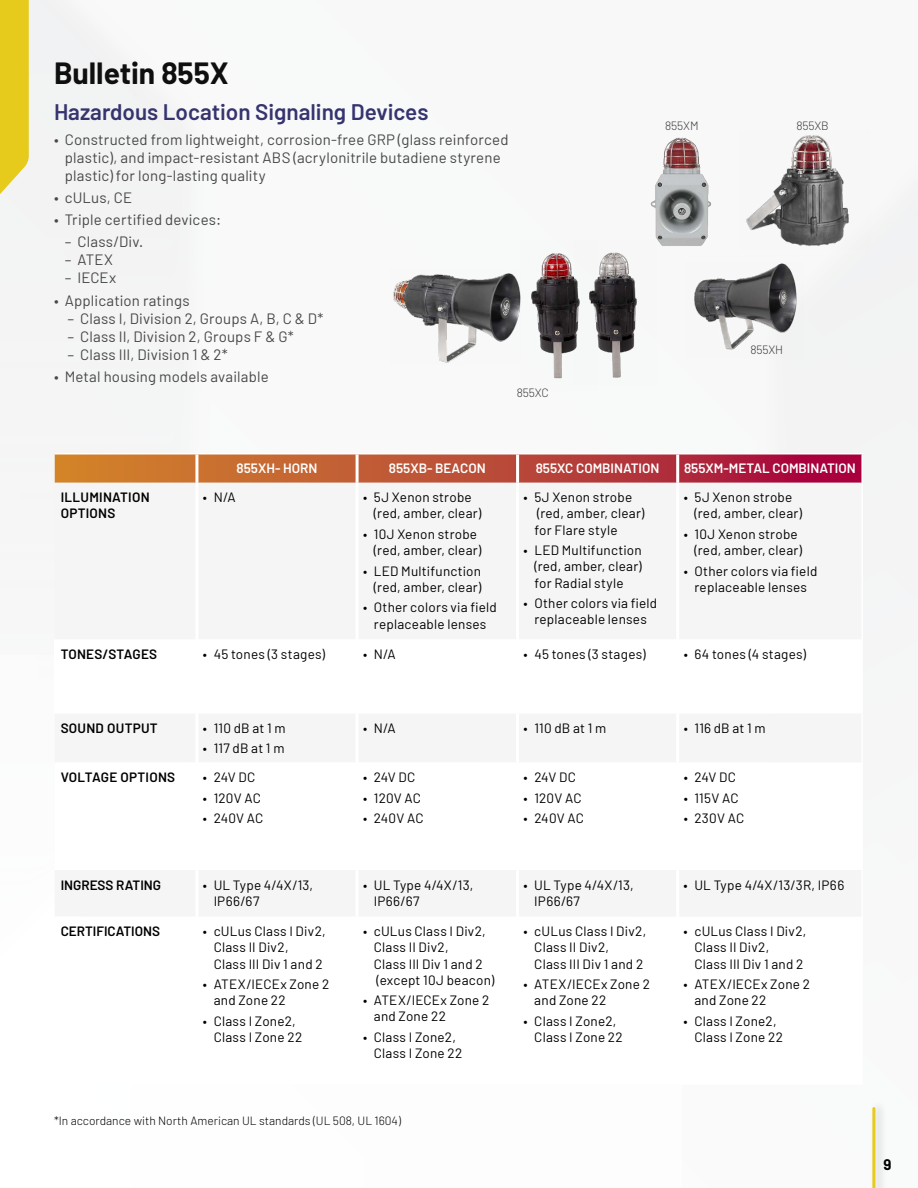
<style>
.page{position:relative;width:918px;height:1188px;background:#fff}
.page>*{position:absolute;margin:0;border:0;box-sizing:border-box;transform-origin:0 0}
.t1{font:700 30px "Barlow";color:#0f0f0f}
.t2{font:600 22.5px "Barlow";color:#36346e}
.t3{font:15px/18px "Barlow";letter-spacing:.01em;color:#484848}
.t4{font:700 15px "Barlow";color:#000}
.t5{font:13.5px/16.2px "Barlow";letter-spacing:.02em;color:#000}
.t6{font:600 13.5px "Barlow";color:#fff}
.t7{font:600 13.5px/16.2px "Barlow";letter-spacing:.02em;color:#000}
.t8{font:600 13.5px "Barlow";color:#000}
.t9{font:300 12px "Barlow";color:#000}
.t10{font:300 12px "Barlow";letter-spacing:-.01em;color:#393939}
</style>
<div class="page">
<svg style="left:0;top:0;width:29px;height:230px"></svg>
<div style="left:869px;top:1100px;width:18px;height:88px;background:#000;opacity:.2"></div>
<hr style="left:872px;top:1108px;width:3px;height:80px;background:#e7cb1c">
<svg style="left:55px;top:454px;width:806px;height:29px;background:#bd4f3c"></svg>
<div style="left:55px;top:483px;width:806px;height:156px;background:#f5f5f5"></div>
<hr style="left:195px;top:454px;width:3px;height:29px;background:#fff">
<hr style="left:356px;top:454px;width:3px;height:29px;background:#fff">
<hr style="left:516px;top:454px;width:3px;height:29px;background:#fff">
<hr style="left:676px;top:454px;width:3px;height:29px;background:#fff">
<hr style="left:195px;top:483px;width:3px;height:156px;background:#fff">
<hr style="left:356px;top:483px;width:3px;height:156px;background:#fff">
<hr style="left:516px;top:483px;width:3px;height:156px;background:#fff">
<hr style="left:676px;top:483px;width:3px;height:156px;background:#fff">
<img style="left:647px;top:135px;width:74px;height:122px">
<img style="left:598px;top:240px;width:58px;height:145px">
<img style="left:520px;top:240px;width:78px;height:151px">
<img style="left:391px;top:270px;width:129px;height:94px">
<img style="left:686px;top:262px;width:118px;height:97px">
<img style="left:740px;top:131px;width:131px;height:119px">
<h1 class="t1" style="left:54px;top:55px;width:176px">Bulletin 855X</h1>
<h2 class="t2" style="left:54px;top:97px;width:376px">Hazardous Location Signaling Devices</h2>
<p class="t3" style="left:65px;top:130px;width:445px;text-indent:-11px">• Constructed from lightweight, corrosion-free GRP (glass reinforced plastic), and impact-resistant ABS (acrylonitrile butadiene styrene plastic) for long-lasting quality</p>
<p class="t3" style="left:54px;top:188px;width:80px">• cULus, CE</p>
<p class="t3" style="left:54px;top:210px;width:169px">• Triple certified devices:</p>
<p class="t3" style="left:65px;top:233px;width:80px">– Class/Div.</p>
<p class="t3" style="left:65px;top:251px;width:50px">– ATEX</p>
<p class="t3" style="left:65px;top:269px;width:53px">– IECEx</p>
<p class="t3" style="left:54px;top:291px;width:137px">• Application ratings</p>
<p class="t3" style="left:68px;top:309px;width:258px">– Class I, Division 2, Groups A, B, C &amp; D*</p>
<p class="t3" style="left:68px;top:327px;width:228px">– Class II, Division 2, Groups F &amp; G*</p>
<p class="t3" style="left:68px;top:345px;width:162px">– Class III, Division 1 &amp; 2*</p>
<p class="t3" style="left:54px;top:367px;width:216px">• Metal housing models available</p>
<p class="t10" style="left:517px;top:385px;width:34px">855XC</p>
<p class="t10" style="left:665px;top:118px;width:35px">855XM</p>
<p class="t10" style="left:796px;top:118px;width:34px">855XB</p>
<p class="t10" style="left:750px;top:342px;width:34px">855XH</p>
<p class="t6" style="left:237px;top:460px;width:82px">855XH- HORN</p>
<p class="t6" style="left:389px;top:460px;width:98px">855XB- BEACON</p>
<p class="t6" style="left:536px;top:460px;width:125px">855XC COMBINATION</p>
<p class="t6" style="left:684px;top:460px;width:173px">855XM-METAL COMBINATION</p>
<p class="t7" style="left:61px;top:489px;width:90px">ILLUMINATION<br>OPTIONS</p>
<p class="t5" style="left:203px;top:489px;width:34px">• N/A</p>
<p class="t5" style="left:374px;top:489px;width:109px;text-indent:-11px">• 5J Xenon strobe (red, amber, clear)</p>
<p class="t5" style="left:374px;top:526px;width:109px;text-indent:-11px">• 10J Xenon strobe (red, amber, clear)</p>
<p class="t5" style="left:363px;top:562px;width:120px;text-align:right">• LED Multifunction (red, amber, clear)</p>
<p class="t5" style="left:363px;top:599px;width:135px;text-align:center">• Other colors via field replaceable lenses</p>
<p class="t5" style="left:534px;top:489px;width:112px;text-indent:-11px">• 5J Xenon strobe (red, amber, clear) for Flare style</p>
<p class="t5" style="left:534px;top:542px;width:109px;text-align:justify;text-indent:-11px">• LED Multifunction (red, amber, clear) for Radial style</p>
<p class="t5" style="left:524px;top:595px;width:135px;text-align:center">• Other colors via field replaceable lenses</p>
<p class="t5" style="left:695px;top:489px;width:109px;text-indent:-11px">• 5J Xenon strobe (red, amber, clear)</p>
<p class="t5" style="left:695px;top:526px;width:109px;text-indent:-11px">• 10J Xenon strobe (red, amber, clear)</p>
<p class="t5" style="left:684px;top:562px;width:135px;text-align:center">• Other colors via field replaceable lenses</p>
<p class="t7" style="left:61px;top:646px;width:98px">TONES/STAGES</p>
<p class="t5" style="left:203px;top:646px;width:123px">• 45 tones (3 stages)</p>
<p class="t5" style="left:363px;top:646px;width:34px">• N/A</p>
<p class="t5" style="left:524px;top:646px;width:123px">• 45 tones (3 stages)</p>
<p class="t5" style="left:684px;top:646px;width:124px">• 64 tones (4 stages)</p>
<p class="t7" style="left:61px;top:720px;width:99px">SOUND OUTPUT</p>
<p class="t5" style="left:203px;top:720px;width:84px">• 110 dB at 1 m</p>
<p class="t5" style="left:203px;top:740px;width:83px">• 117 dB at 1 m</p>
<p class="t7" style="left:61px;top:769px;width:116px">VOLTAGE OPTIONS</p>
<p class="t5" style="left:203px;top:769px;width:54px">• 24V DC</p>
<p class="t5" style="left:203px;top:789px;width:60px">• 120V AC</p>
<p class="t5" style="left:203px;top:810px;width:62px">• 240V AC</p>
<p class="t5" style="left:363px;top:720px;width:34px">• N/A</p>
<p class="t5" style="left:524px;top:720px;width:84px">• 110 dB at 1 m</p>
<p class="t5" style="left:684px;top:720px;width:84px">• 116 dB at 1 m</p>
<p class="t5" style="left:363px;top:769px;width:54px">• 24V DC</p>
<p class="t5" style="left:363px;top:789px;width:60px">• 120V AC</p>
<p class="t5" style="left:363px;top:810px;width:62px">• 240V AC</p>
<p class="t5" style="left:524px;top:769px;width:54px">• 24V DC</p>
<p class="t5" style="left:524px;top:789px;width:60px">• 120V AC</p>
<p class="t5" style="left:524px;top:810px;width:62px">• 240V AC</p>
<p class="t5" style="left:684px;top:769px;width:54px">• 24V DC</p>
<p class="t5" style="left:684px;top:789px;width:57px">• 115V AC</p>
<p class="t5" style="left:684px;top:810px;width:62px">• 230V AC</p>
<p class="t8" style="left:61px;top:876px;width:102px">INGRESS RATING</p>
<p class="t5" style="left:214px;top:876px;width:101px;text-indent:-11px">• UL Type 4/4X/13,<br>IP66/67</p>
<p class="t5" style="left:374px;top:876px;width:101px;text-indent:-11px">• UL Type 4/4X/13,<br>IP66/67</p>
<p class="t5" style="left:534px;top:876px;width:101px;text-indent:-11px">• UL Type 4/4X/13,<br>IP66/67</p>
<p class="t5" style="left:684px;top:876px;width:162px">• UL Type 4/4X/13/3R, IP66</p>
<p class="t8" style="left:61px;top:923px;width:101px">CERTIFICATIONS</p>
<p class="t5" style="left:214px;top:923px;width:114px;text-indent:-11px">• cULus Class I Div2,<br>Class II Div2,<br>Class III Div 1 and 2</p>
<p class="t5" style="left:214px;top:976px;width:117px;text-indent:-11px">• ATEX/IECEx Zone 2 and Zone 22</p>
<p class="t5" style="left:214px;top:1013px;width:90px;text-indent:-11px">• Class I Zone2,<br>Class I Zone 22</p>
<p class="t5" style="left:374px;top:923px;width:122px;text-indent:-11px">• cULus Class I Div2,<br>Class II Div2,<br>Class III Div 1 and 2 (except 10J beacon)</p>
<p class="t5" style="left:374px;top:992px;width:117px;text-indent:-11px">• ATEX/IECEx Zone 2 and Zone 22</p>
<p class="t5" style="left:374px;top:1029px;width:90px;text-indent:-11px">• Class I Zone2,<br>Class I Zone 22</p>
<p class="t5" style="left:534px;top:923px;width:114px;text-indent:-11px">• cULus Class I Div2,<br>Class II Div2,<br>Class III Div 1 and 2</p>
<p class="t5" style="left:534px;top:976px;width:117px;text-indent:-11px">• ATEX/IECEx Zone 2 and Zone 22</p>
<p class="t5" style="left:534px;top:1013px;width:90px;text-indent:-11px">• Class I Zone2,<br>Class I Zone 22</p>
<p class="t5" style="left:694px;top:923px;width:114px;text-indent:-11px">• cULus Class I Div2,<br>Class II Div2,<br>Class III Div 1 and 2</p>
<p class="t5" style="left:694px;top:976px;width:117px;text-indent:-11px">• ATEX/IECEx Zone 2 and Zone 22</p>
<p class="t5" style="left:694px;top:1013px;width:90px;text-indent:-11px">• Class I Zone2,<br>Class I Zone 22</p>
<p class="t9" style="left:54px;top:1113px;width:348px">*In accordance with North American UL standards (UL 508, UL 1604)</p>
<p class="t4" style="left:883px;top:1155px;width:9px">9</p>
</div>
